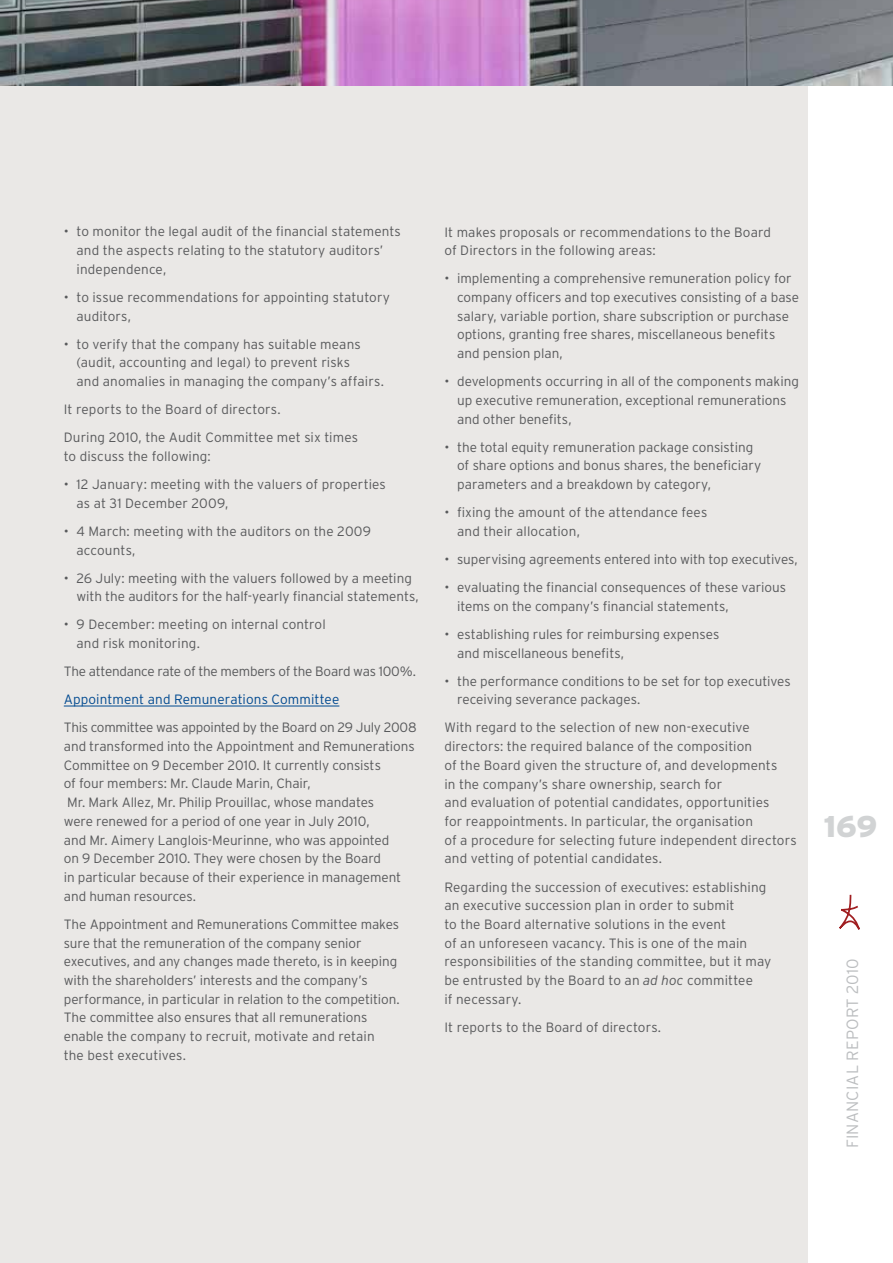
<style>
.page{position:relative;width:893px;height:1263px;background:#fff}
.page>*{position:absolute;margin:0;border:0;box-sizing:border-box;transform-origin:0 0}
.t1{font:900 30px "Interstate";color:#d1d3d4}
.t2{font:300 16.35px "Interstate";letter-spacing:.01em;color:#bcbec0}
.t3{font:300 13.5px/18.8px "Interstate";color:#58595b}
.t4{font:300 13.5px "Interstate";letter-spacing:.01em;color:#004990}
.s1{font-style:italic}
</style>
<div class="page">
<div style="left:0;top:0;width:808px;height:1263px;background:#eae8e6"></div>
<svg style="left:839px;top:894px;width:21px;height:36px"></svg>
<img style="left:0;top:0;width:893px;height:85px">
<hr style="left:64px;top:706px;width:275px;height:1px;background:#004990">
<p class="t3" style="left:77px;top:222px;width:326px;text-indent:-13px">• to monitor the legal audit of the financial statements and the aspects relating to the statutory auditors’ independence,</p>
<p class="t3" style="left:77px;top:288px;width:315px;text-indent:-13px">• to issue recommendations for appointing statutory auditors,</p>
<p class="t3" style="left:77px;top:334px;width:309px;text-indent:-13px">• to verify that the company has suitable means (audit, accounting and legal) to prevent risks<br>and anomalies in managing the company’s affairs.</p>
<p class="t3" style="left:64px;top:395px;width:296px;line-height:28px">It reports to the Board of directors.<br>During 2010, the Audit Committee met six times</p>
<p class="t3" style="left:64px;top:447px;width:149px">to discuss the following:</p>
<p class="t3" style="left:77px;top:475px;width:311px;text-indent:-13px">• 12 January: meeting with the valuers of properties as at 31 December 2009,</p>
<p class="t3" style="left:77px;top:522px;width:296px;text-indent:-13px">• 4 March: meeting with the auditors on the 2009 accounts,</p>
<p class="t3" style="left:77px;top:568px;width:344px;text-indent:-13px">• 26 July: meeting with the valuers followed by a meeting with the auditors for the half-yearly financial statements,</p>
<p class="t3" style="left:77px;top:615px;width:251px;text-indent:-13px">• 9 December: meeting on internal control and risk monitoring.</p>
<p class="t3" style="left:64px;top:662px;width:354px">The attendance rate of the members of the Board was 100%.</p>
<p class="t4" style="left:64px;top:692px;width:277px">Appointment and Remunerations Committee</p>
<p class="t3" style="left:64px;top:718px;width:354px">This committee was appointed by the Board on 29 July 2008 and transformed into the Appointment and Remunerations Committee on 9 December 2010. It currently consists<br>of four members: Mr. Claude Marin, Chair,<br>Mr. Mark Allez, Mr. Philip Prouillac, whose mandates<br>were renewed for a period of one year in July 2010,<br>and Mr. Aimery Langlois-Meurinne, who was appointed<br>on 9 December 2010. They were chosen by the Board<br>in particular because of their experience in management and human resources.</p>
<p class="t3" style="left:64px;top:914px;width:337px">The Appointment and Remunerations Committee makes sure that the remuneration of the company senior executives, and any changes made thereto, is in keeping with the shareholders’ interests and the company’s performance, in particular in relation to the competition.<br>The committee also ensures that all remunerations enable the company to recruit, motivate and retain<br>the best executives.</p>
<p class="t3" style="left:444px;top:222px;width:328px">It makes proposals or recommendations to the Board of Directors in the following areas:</p>
<p class="t3" style="left:457px;top:269px;width:344px;text-indent:-13px">• implementing a comprehensive remuneration policy for company officers and top executives consisting of a base salary, variable portion, share subscription or purchase options, granting free shares, miscellaneous benefits and pension plan,</p>
<p class="t3" style="left:457px;top:372px;width:343px;text-indent:-13px">• developments occurring in all of the components making up executive remuneration, exceptional remunerations and other benefits,</p>
<p class="t3" style="left:457px;top:437px;width:306px;text-indent:-13px">• the total equity remuneration package consisting of share options and bonus shares, the beneficiary parameters and a breakdown by category,</p>
<p class="t3" style="left:457px;top:503px;width:252px;text-indent:-13px">• fixing the amount of the attendance fees and their allocation,</p>
<p class="t3" style="left:444px;top:550px;width:355px">• supervising agreements entered into with top executives,</p>
<p class="t3" style="left:457px;top:578px;width:331px;text-indent:-13px">• evaluating the financial consequences of these various items on the company’s financial statements,</p>
<p class="t3" style="left:457px;top:625px;width:264px;text-indent:-13px">• establishing rules for reimbursing expenses and miscellaneous benefits,</p>
<p class="t3" style="left:457px;top:671px;width:335px;text-indent:-13px">• the performance conditions to be set for top executives receiving severance packages.</p>
<p class="t3" style="left:444px;top:718px;width:354px">With regard to the selection of new non-executive directors: the required balance of the composition<br>of the Board given the structure of, and developments<br>in the company’s share ownership, search for<br>and evaluation of potential candidates, opportunities<br>for reappointments. I n particular, the organisation<br>of a procedure for selecting future independent directors and vetting of potential candidates.</p>
<p class="t3" style="left:444px;top:877px;width:329px">Regarding the succession of executives: establishing an executive succession plan in order to submit<br>to the Board alternative solutions in the event<br>of an unforeseen vacancy. This is one of the main responsibilities of the standing committee, but it may be entrusted by the Board to an <span class="s1">ad hoc</span> committee<br>if necessary.</p>
<p class="t3" style="left:444px;top:1017px;width:218px">It reports to the Board of directors.</p>
<h1 class="t1" style="left:824px;top:809px;width:55px">169</h1>
<p class="t2" style="left:843px;top:1148px;width:191px;rotate:-90deg">Financial report 2010</p>
</div>
